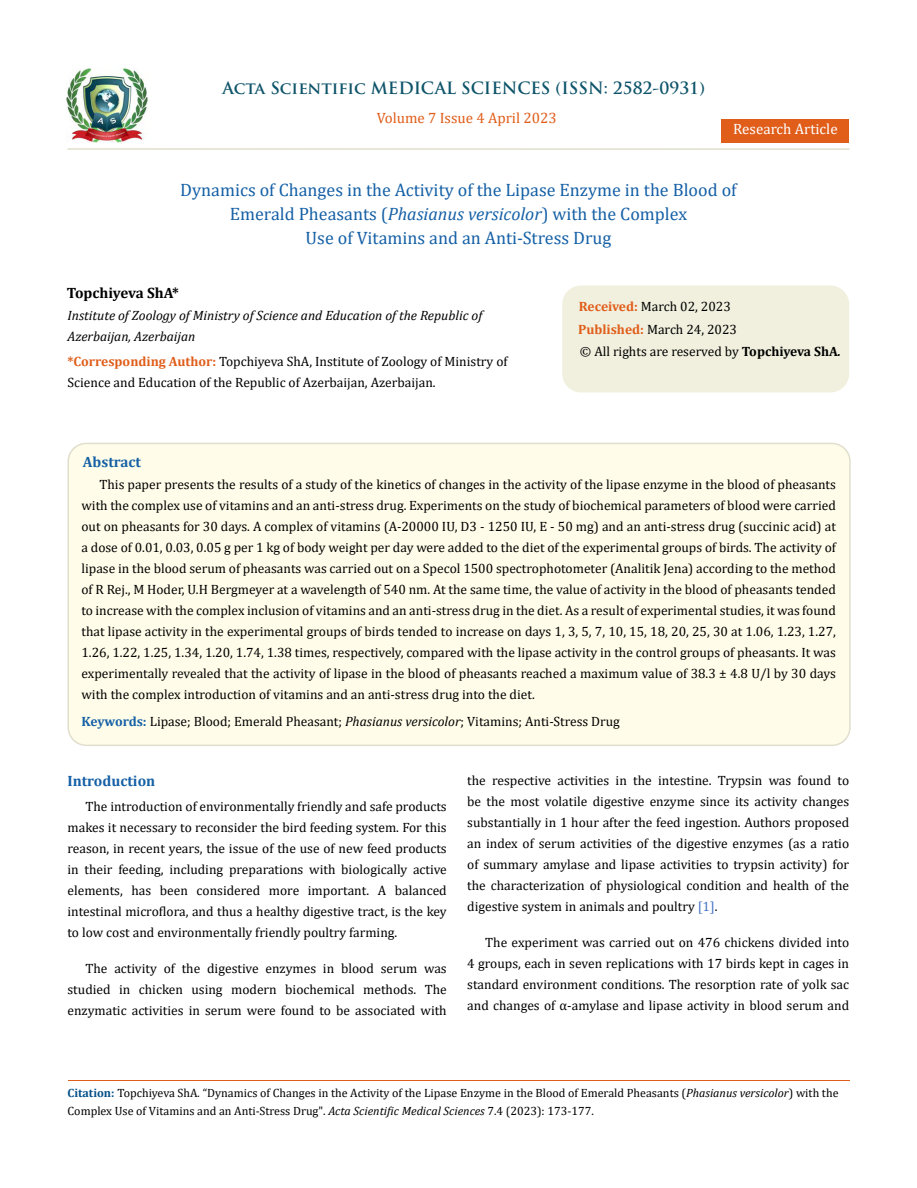
<style>
.page{position:relative;width:917px;height:1188px;background:#fff}
.page>*{position:absolute;margin:0;border:0;box-sizing:border-box;transform-origin:0 0}
.t1{font:18px/24px "Cambria";color:#1560a6;text-align:center}
.t2{font:700 16.5px "Trajan Pro";color:#0e546a}
.t3{font:15px "Cambria";color:#e05d1a}
.t4{font:700 15px "Cambria";color:#1560a6}
.t5{font:15px "Cambria";color:#fff}
.t6{font:700 15px "Cambria";color:#000}
.t7{font:13.5px/21px "Cambria";color:#000;text-align:justify}
.t8{font:italic 13.5px/21px "Cambria";color:#000}
.t9{font:12px/18px "Cambria";color:#000}
.s1{font-style:italic}
.s2{font-weight:700;color:#e05d1a}
.s3{font-weight:700}
.s4{font-weight:700;font-style:italic}
.s5{font-weight:700;color:#1560a6}
.s6{color:#4472c4}
.s7{font-weight:700;color:#035089}
</style>
<div class="page">
<img style="left:67px;top:68px;width:80px;height:74px">
<div style="left:721px;top:119px;width:128px;height:23px;background:#e05d1a"></div>
<div style="left:563px;top:286px;width:285px;height:106px;background:#f1f0de;border-radius:18px"></div>
<div style="left:562px;top:286px;width:287px;height:106px;border:2px solid #f1f0de;border-radius:18px"></div>
<div style="left:68px;top:443px;width:781px;height:302px;background:#fffde9;border-radius:18px"></div>
<div style="left:67px;top:443px;width:783px;height:303px;border:2px solid #e0dfcd;border-radius:18px"></div>
<hr style="left:68px;top:1081px;width:781px;height:1px;background:#e05d1a">
<hr style="left:67px;top:148px;width:782px;height:2px;background:#e0dfcd">
<p class="t2" style="left:222px;top:77px;width:484px">Acta Scientific MEDICAL SCIENCES (ISSN: 2582-0931)</p>
<p class="t3" style="left:376px;top:109px;width:182px">Volume 7 Issue 4 April 2023</p>
<p class="t5" style="left:733px;top:120px;width:106px">Research Article</p>
<h1 class="t1" style="left:180px;top:178px;width:558px">Dynamics of Changes in the Activity of the Lipase Enzyme in the Blood of<br>Emerald Pheasants (<span class="s1">Phasianus versicolor</span>) with the Complex<br>Use of Vitamins and an Anti-Stress Drug</h1>
<p class="t6" style="left:67px;top:282px;width:114px">Topchiyeva ShA*</p>
<p class="t8" style="left:67px;top:305px;width:416px">Institute of Zoology of Ministry of Science and Education of the Republic of<br>Azerbaijan, Azerbaijan</p>
<p class="t7" style="left:67px;top:351px;width:441px"><span class="s2">*Corresponding Author:</span> Topchiyeva ShA, Institute of Zoology of Ministry of<br>Science and Education of the Republic of Azerbaijan, Azerbaijan.</p>
<p class="t7" style="left:578px;top:295px;width:160px;line-height:23px"><span class="s2">Received:</span> March 02, 2023<br><span class="s2">Published:</span> March 24, 2023</p>
<p class="t7" style="left:580px;top:340px;width:262px">© All rights are reserved by <span class="s3">Topchiyeva ShA</span><span class="s4">.</span></p>
<p class="t4" style="left:83px;top:451px;width:60px">Abstract</p>
<p class="t7" style="left:81px;top:474px;width:756px;text-indent:18px">This paper presents the results of a study of the kinetics of changes in the activity of the lipase enzyme in the blood of pheasants with the complex use of vitamins and an anti-stress drug. Experiments on the study of biochemical parameters of blood were carried out on pheasants for 30 days. A complex of vitamins (A-20000 IU, D3 - 1250 IU, E - 50 mg) and an anti-stress drug (succinic acid) at a dose of 0.01, 0.03, 0.05 g per 1 kg of body weight per day were added to the diet of the experimental groups of birds. The activity of lipase in the blood serum of pheasants was carried out on a Specol 1500 spectrophotometer (Analitik Jena) according to the method of R Rej., M Hoder, U.H Bergmeyer at a wavelength of 540 nm. At the same time, the value of activity in the blood of pheasants tended to increase with the complex inclusion of vitamins and an anti-stress drug in the diet. As a result of experimental studies, it was found that lipase activity in the experimental groups of birds tended to increase on days 1, 3, 5, 7, 10, 15, 18, 20, 25, 30 at 1.06, 1.23, 1.27, 1.26, 1.22, 1.25, 1.34, 1.20, 1.74, 1.38 times, respectively, compared with the lipase activity in the control groups of pheasants. It was experimentally revealed that the activity of lipase in the blood of pheasants reached a maximum value of 38.3 ± 4.8 U/l by 30 days with the complex introduction of vitamins and an anti-stress drug into the diet.</p>
<p class="t7" style="left:81px;top:711px;width:540px"><span class="s5">Keywords:</span> Lipase; Blood; Emerald Pheasant; <span class="s1">Phasianus versicolor</span>; Vitamins; Anti-Stress Drug</p>
<p class="t4" style="left:67px;top:770px;width:89px">Introduction</p>
<p class="t7" style="left:67px;top:796px;width:381px;text-indent:18px">The introduction of environmentally friendly and safe products makes it necessary to reconsider the bird feeding system. For this reason, in recent years, the issue of the use of new feed products in their feeding, including preparations with biologically active elements, has been considered more important. A balanced intestinal microflora, and thus a healthy digestive tract, is the key to low cost and environmentally friendly poultry farming.</p>
<p class="t7" style="left:67px;top:958px;width:381px;text-indent:18px">The activity of the digestive enzymes in blood serum was studied in chicken using modern biochemical methods. The enzymatic activities in serum were found to be associated with</p>
<p class="t7" style="left:467px;top:769px;width:383px">the respective activities in the intestine. Trypsin was found to be the most volatile digestive enzyme since its activity changes substantially in 1 hour after the feed ingestion. Authors proposed an index of serum activities of the digestive enzymes (as a ratio of summary amylase and lipase activities to trypsin activity) for the characterization of physiological condition and health of the digestive system in animals and poultry <span class="s6">[1]</span>.</p>
<p class="t7" style="left:467px;top:931px;width:383px;text-indent:18px">The experiment was carried out on 476 chickens divided into 4 groups, each in seven replications with 17 birds kept in cages in standard environment conditions. The resorption rate of yolk sac and changes of α-amylase and lipase activity in blood serum and</p>
<p class="t9" style="left:68px;top:1084px;width:772px"><span class="s7">Citation:</span> Topchiyeva ShA<span class="s1">.</span> “Dynamics of Changes in the Activity of the Lipase Enzyme in the Blood of Emerald Pheasants (<span class="s1">Phasianus versicolor</span>) with the<br>Complex Use of Vitamins and an Anti-Stress Drug". <span class="s1">Acta Scientific Medical Sciences</span> 7.4 (2023): 173-177.</p>
</div>
